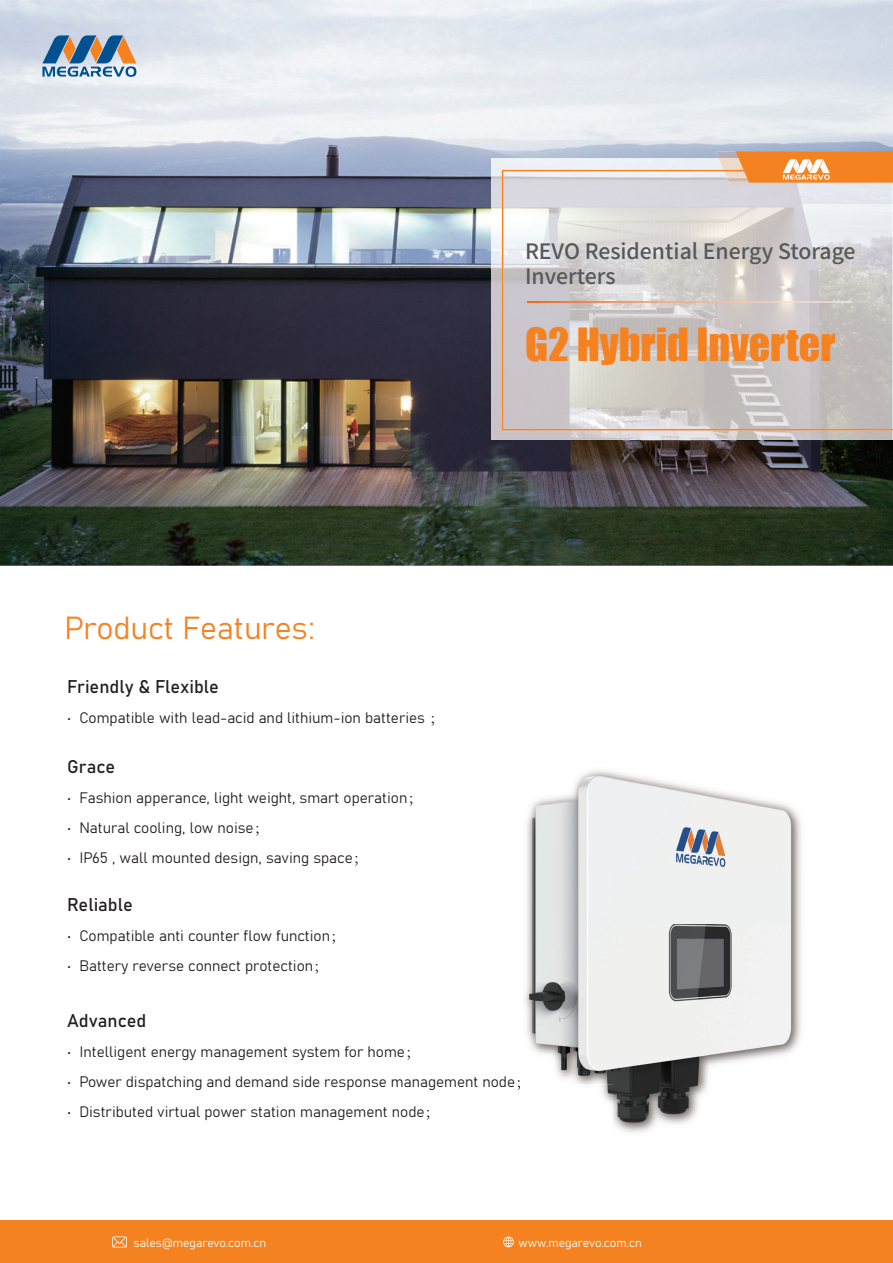
<style>
.page{position:relative;width:893px;height:1263px;background:#fff}
.page>*{position:absolute;margin:0;border:0;box-sizing:border-box;transform-origin:0 0}
.t1{font:42px "Impact";color:#f58220}
.t2{font:31.5px "Bahnschrift 300 100";color:#f58220}
.t3{font:500 21.15px/25.5px "Source Han Sans CN";color:#57585a}
.t4{font:18.15px "Bahnschrift 400 100";color:#231f20}
.t5{font:15px "Bahnschrift 300 100";color:#231f20}
.t6{font:12px "Bahnschrift 300 100";color:#fff}
.s1{font-family:"Adobe Song Std";font-weight:300}
</style>
<div class="page">
<img style="left:0;top:0;width:893px;height:566px">
<img style="left:491px;top:158px;width:402px;height:282px">
<svg style="left:502px;top:170px;width:391px;height:260px;background:#d2cecd"></svg>
<img style="left:716px;top:151px;width:8px;height:7px">
<img style="left:719px;top:158px;width:5px;height:25px">
<img style="left:528px;top:301px;width:323px;height:2px">
<div style="left:0;top:1221px;width:892px;height:42px;background:#f58220"></div>
<svg style="left:112px;top:1236px;width:15px;height:11px"></svg>
<svg style="left:503px;top:1236px;width:11px;height:11px"></svg>
<svg style="left:724px;top:151px;width:169px;height:32px;background:#f3974a"></svg>
<svg style="left:42px;top:35px;width:94px;height:42px;background:#8799a8"></svg>
<img style="left:525px;top:771px;width:276px;height:362px">
<img style="left:525px;top:770px;width:85px;height:21px">
<img style="left:525px;top:1089px;width:85px;height:44px">
<svg style="left:514px;top:1080px;width:6px;height:10px"></svg>
<h3 class="t3" style="left:525px;top:239px;width:332px">REVO Residential Energy Storage<br>Inverters</h3>
<h2 class="t2" style="left:65px;top:604px;width:252px">Product Features:</h2>
<h1 class="t1" style="left:525px;top:312px;width:312px">G2 Hybrid Inverter</h1>
<p class="t4" style="left:67px;top:673px;width:153px">Friendly &amp; Flexible</p>
<p class="t5" style="left:67px;top:706px;width:378px">• Compatible with lead-acid and lithium-ion batteries <span class="s1">；</span></p>
<p class="t4" style="left:67px;top:753px;width:50px">Grace</p>
<p class="t5" style="left:67px;top:786px;width:357px">• Fashion apperance, light weight, smart operation<span class="s1">；</span></p>
<p class="t5" style="left:67px;top:816px;width:203px">• Natural cooling, low noise<span class="s1">；</span></p>
<p class="t5" style="left:67px;top:846px;width:302px">• IP65 , wall mounted design, saving space<span class="s1">；</span></p>
<p class="t4" style="left:67px;top:891px;width:67px">Reliable</p>
<p class="t5" style="left:67px;top:924px;width:279px">• Compatible anti counter flow function<span class="s1">；</span></p>
<p class="t5" style="left:67px;top:954px;width:263px">• Battery reverse connect protection<span class="s1">；</span></p>
<p class="t4" style="left:67px;top:1007px;width:81px">Advanced</p>
<p class="t5" style="left:67px;top:1040px;width:354px">• Intelligent energy management system for home<span class="s1">；</span></p>
<p class="t5" style="left:67px;top:1070px;width:464px">• Power dispatching and demand side response management node<span class="s1">；</span></p>
<p class="t5" style="left:67px;top:1100px;width:374px">• Distributed virtual power station management node<span class="s1">；</span></p>
<p class="t6" style="left:133px;top:1233px;width:134px">sales@megarevo.com.cn</p>
<p class="t6" style="left:518px;top:1233px;width:125px">www.megarevo.com.cn</p>
</div>
